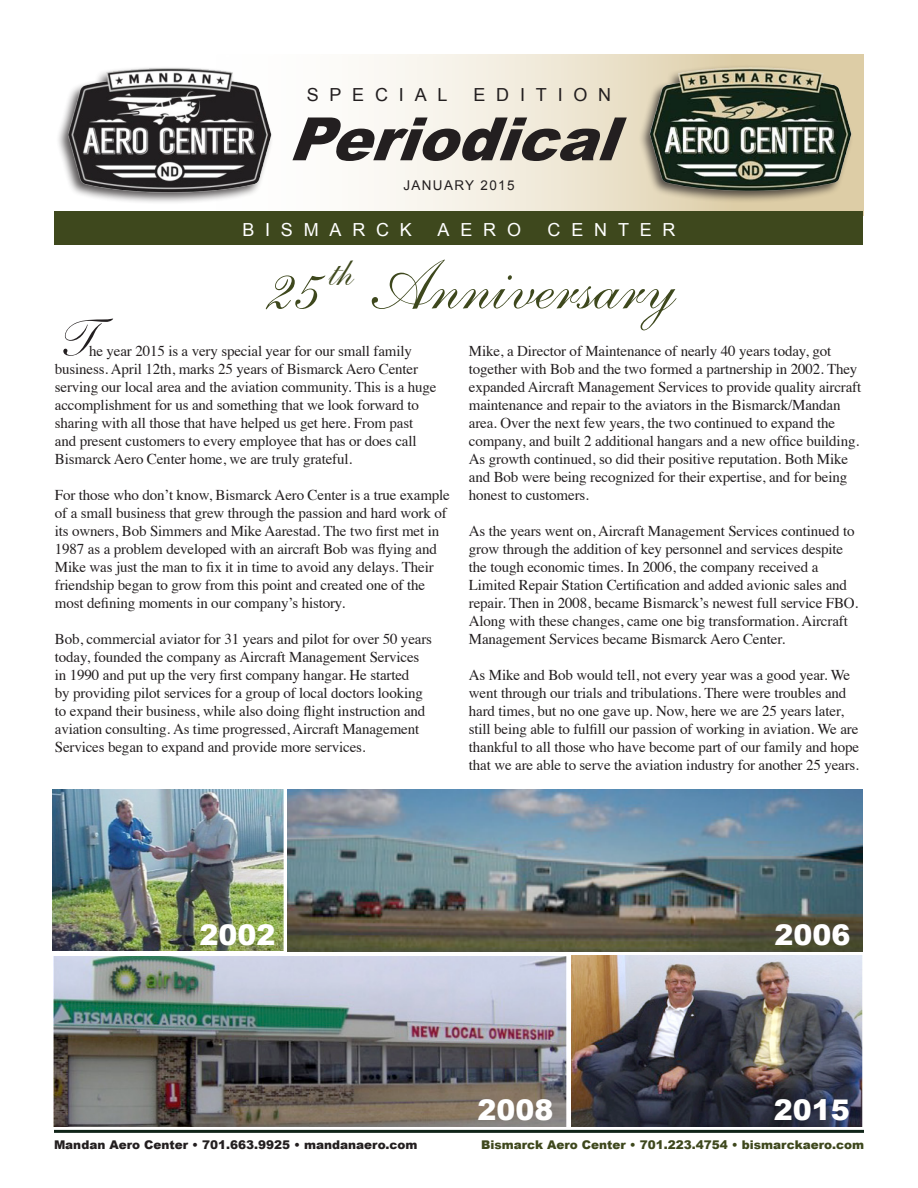
<style>
.page{position:relative;width:918px;height:1188px;background:#fff}
.page>*{position:absolute;margin:0;border:0;box-sizing:border-box;transform-origin:0 0}
.t1{font:70.05px "ATC Jacaranda";color:#3e481d}
.t2{font:italic 900 59.7px "Arial";color:#231f20}
.t3{font:52.5px "ATC Jacaranda";color:#231f20}
.t4{font:900 28.5px "Arial";color:#fff}
.t5{font:18px "Arial";letter-spacing:.6em;color:#fff}
.t6{font:18px "Arial";letter-spacing:.6em;color:#231f20}
.t7{font:15px/18px "Times";letter-spacing:-.01em;color:#231f20}
.t8{font:13.5px "Arial";letter-spacing:.1em;color:#231f20}
.t9{font:900 12px "Arial";color:#3e481d}
.t10{font:900 12px "Arial";color:#231f20}
</style>
<div class="page">
<div style="left:181px;top:54px;width:683px;height:162px;background:linear-gradient(to right,#fff,#dac89e)"></div>
<div style="left:638px;top:64px;width:216px;height:140px;background:#231f20;opacity:.75"></div>
<img style="left:648px;top:64px;width:206px;height:129px">
<div style="left:56px;top:66px;width:217px;height:138px;background:#231f20;opacity:.75"></div>
<img style="left:64px;top:66px;width:207px;height:129px">
<hr style="left:54px;top:1130px;width:810px;height:3px;background:#102418">
<div style="left:55px;top:212px;width:808px;height:33px;background:#3e481d"></div>
<img style="left:53px;top:790px;width:231px;height:161px">
<img style="left:288px;top:789px;width:574px;height:162px">
<img style="left:53px;top:956px;width:514px;height:171px">
<img style="left:571px;top:956px;width:291px;height:171px">
<p class="t6" style="left:307px;top:82px;width:142px">SPECIAL</p>
<p class="t6" style="left:473px;top:82px;width:139px">EDITION</p>
<p class="t2" style="left:288px;top:106px;width:353px">Periodical</p>
<p class="t8" style="left:403px;top:176px;width:113px">JANUARY 2015</p>
<p class="t5" style="left:242px;top:218px;width:171px">BISMARCK</p>
<p class="t5" style="left:438px;top:218px;width:85px">AERO</p>
<p class="t5" style="left:548px;top:218px;width:129px">CENTER</p>
<p class="t1" style="left:254px;top:245px;width:412px">25 <sup>th</sup> Anniversary</p>
<p class="t3" style="left:55px;top:308px;width:34px">T</p>
<p class="t7" style="left:55px;top:340px;width:383px;text-indent:34px">he year 2015 is a very special year for our small family business. April 12th, marks 25 years of Bismarck Aero Center serving our local area and the aviation community. This is a huge accomplishment for us and something that we look forward to sharing with all those that have helped us get here. From past and present customers to every employee that has or does call Bismarck Aero Center home, we are truly grateful.</p>
<p class="t7" style="left:55px;top:484px;width:397px">For those who don’t know, Bismarck Aero Center is a true example of a small business that grew through the passion and hard work of its owners, Bob Simmers and Mike Aarestad. The two first met in 1987 as a problem developed with an aircraft Bob was flying and Mike was just the man to fix it in time to avoid any delays. Their friendship began to grow from this point and created one of the most defining moments in our company’s history.</p>
<p class="t7" style="left:55px;top:628px;width:379px">Bob, commercial aviator for 31 years and pilot for over 50 years today, founded the company as Aircraft Management Services in 1990 and put up the very first company hangar. He started<br>by providing pilot services for a group of local doctors looking to expand their business, while also doing flight instruction and aviation consulting. As time progressed, Aircraft Management Services began to expand and provide more services.</p>
<p class="t7" style="left:469px;top:340px;width:394px">Mike, a Director of Maintenance of nearly 40 years today, got together with Bob and the two formed a partnership in 2002. They expanded Aircraft Management Services to provide quality aircraft maintenance and repair to the aviators in the Bismarck/Mandan area. Over the next few years, the two continued to expand the company, and built 2 additional hangars and a new office building.<br>As growth continued, so did their positive reputation. Both Mike and Bob were being recognized for their expertise, and for being honest to customers.</p>
<p class="t7" style="left:469px;top:520px;width:391px">As the years went on, Aircraft Management Services continued to grow through the addition of key personnel and services despite the tough economic times. In 2006, the company received a Limited Repair Station Certification and added avionic sales and repair. Then in 2008, became Bismarck’s newest full service FBO.<br>Along with these changes, came one big transformation. Aircraft Management Services became Bismarck Aero Center.</p>
<p class="t7" style="left:469px;top:664px;width:392px">As Mike and Bob would tell, not every year was a good year. We went through our trials and tribulations. There were troubles and hard times, but no one gave up. Now, here we are 25 years later, still being able to fulfill our passion of working in aviation. We are thankful to all those who have become part of our family and hope that we are able to serve the aviation industry for another 25 years.</p>
<p class="t4" style="left:200px;top:919px;width:77px">2002</p>
<p class="t4" style="left:775px;top:919px;width:77px">2006</p>
<p class="t4" style="left:478px;top:1094px;width:77px">2008</p>
<p class="t4" style="left:774px;top:1094px;width:77px">2015</p>
<p class="t10" style="left:54px;top:1139px;width:365px">Mandan Aero Center • 701.663.9925 • mandanaero.com</p>
<p class="t9" style="left:481px;top:1139px;width:384px">Bismarck Aero Center • 701.223.4754 • bismarckaero.com</p>
</div>
